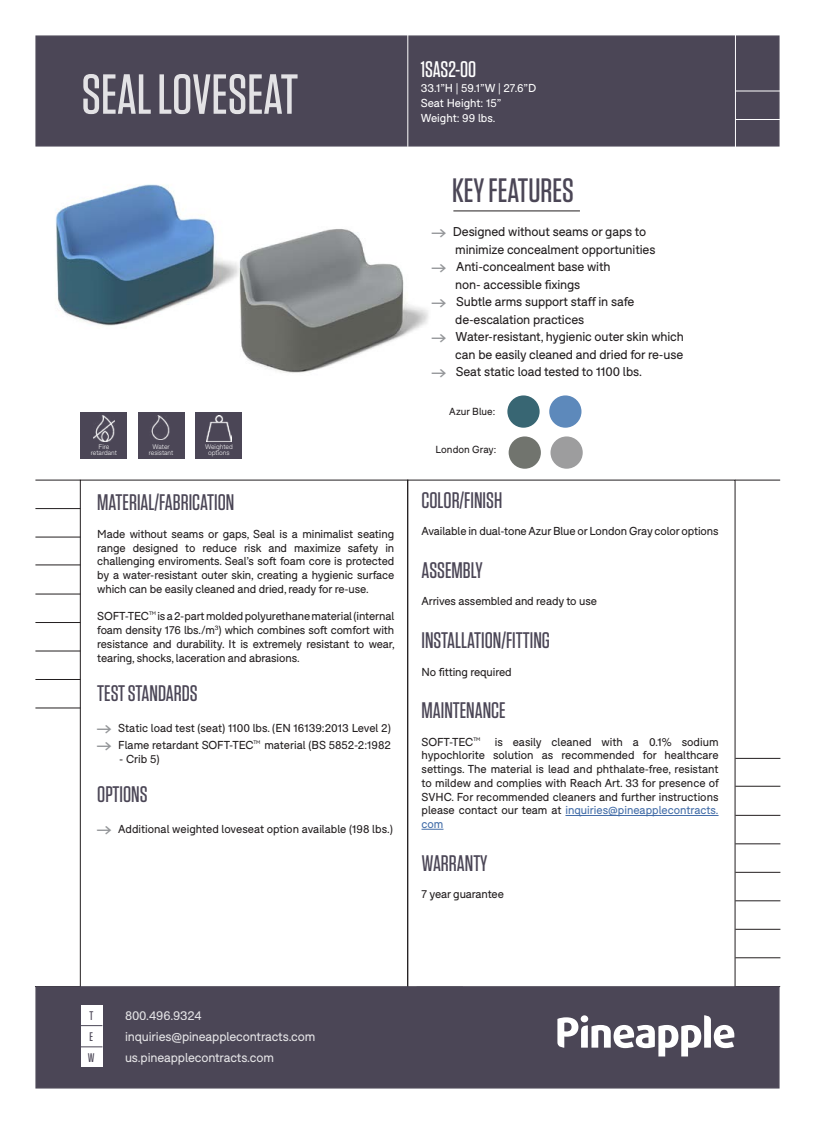
<style>
.page{position:relative;width:815px;height:1124px;background:#fff}
.page>*{position:absolute;margin:0;border:0;box-sizing:border-box;transform-origin:0 0}
.t1{font:500 56.25px "Tungsten";letter-spacing:-.005em;color:#fff}
.t2{font:500 33.75px "Tungsten";color:#4b4656}
.t3{font:500 22.5px "Tungsten";color:#4b4656}
.t4{font:500 22.5px "Tungsten";color:#fff}
.t5{font:12.5px "F37 Bolton";letter-spacing:-.01em;color:#231f20}
.t6{font:12.5px "F37 Bolton";letter-spacing:-.01em;color:#fff}
.t7{font:500 12.5px "Tungsten";color:#4b4656}
.t8{font:11.25px/13.8px "F37 Bolton";letter-spacing:-.01em;color:#231f20;text-align:justify}
.t9{font:11.25px "F37 Bolton";color:#fff}
.FEATURES___OPTIONS_bullets{font:10px "F37 Bolton";letter-spacing:.005em;color:#231f20}
.t10{font:300 6.5px/6.5px "F37 Bolton";color:#fff;text-align:center}
.t11{font:5px "F37 Bolton";color:#231f20}
.s1{font-family:"Pinearrow";font-size:12.5px;color:#939598}
.s2{font-family:"Pinearrow";color:#939598}
.s3{color:#436da8}
</style>
<div class="page">
<div style="left:35px;top:35px;width:745px;height:111px;background:#4b4656;border:1px solid #4b4656"></div>
<div style="left:35px;top:986px;width:745px;height:102px;background:#4b4656;border:1px solid #4b4656"></div>
<hr style="left:735px;top:758px;width:45px;height:1px;background:#231f20">
<hr style="left:735px;top:871px;width:45px;height:1px;background:#231f20">
<hr style="left:735px;top:814px;width:45px;height:1px;background:#231f20">
<hr style="left:735px;top:928px;width:45px;height:1px;background:#231f20">
<hr style="left:735px;top:900px;width:45px;height:1px;background:#231f20">
<hr style="left:735px;top:843px;width:45px;height:1px;background:#231f20">
<hr style="left:735px;top:957px;width:45px;height:1px;background:#231f20">
<hr style="left:565px;top:815px;width:154px;height:1px;background:#436da8">
<svg style="left:422px;top:828px;width:21px;height:1px"></svg>
<hr style="left:735px;top:785px;width:45px;height:1px;background:#231f20">
<svg style="left:557px;top:1015px;width:177px;height:41px"></svg>
<div style="left:581px;top:1015px;width:7px;height:7px;background:#fff;border-radius:50%"></div>
<hr style="left:735px;top:479px;width:45px;height:1px;background:#231f20">
<hr style="left:735px;top:35px;width:1px;height:113px;background:#fff">
<hr style="left:735px;top:91px;width:45px;height:1px;background:#fff">
<hr style="left:735px;top:119px;width:45px;height:1px;background:#fff">
<hr style="left:407px;top:34px;width:1px;height:113px;background:#fff">
<hr style="left:35px;top:536px;width:45px;height:1px;background:#231f20">
<hr style="left:35px;top:650px;width:45px;height:1px;background:#231f20">
<hr style="left:35px;top:593px;width:45px;height:1px;background:#231f20">
<hr style="left:35px;top:479px;width:45px;height:1px;background:#231f20">
<hr style="left:35px;top:707px;width:45px;height:1px;background:#231f20">
<hr style="left:35px;top:679px;width:45px;height:1px;background:#231f20">
<hr style="left:35px;top:622px;width:45px;height:1px;background:#231f20">
<hr style="left:35px;top:508px;width:45px;height:1px;background:#231f20">
<hr style="left:35px;top:564px;width:45px;height:1px;background:#231f20">
<div style="left:81px;top:412px;width:46px;height:46px;background:#4b4656"></div>
<img style="left:94px;top:415px;width:20px;height:26px">
<div style="left:138px;top:412px;width:46px;height:46px;background:#4b4656"></div>
<img style="left:151px;top:415px;width:19px;height:24px">
<div style="left:196px;top:412px;width:46px;height:46px;background:#4b4656"></div>
<img style="left:206px;top:415px;width:26px;height:26px">
<hr style="left:453px;top:210px;width:127px;height:1px;background:#231f20">
<div style="left:507px;top:395px;width:33px;height:32px;background:#386673;border-radius:50%"></div>
<div style="left:509px;top:436px;width:32px;height:32px;background:#71746e;border-radius:50%"></div>
<div style="left:549px;top:395px;width:32px;height:32px;background:#5d89bb;border-radius:50%"></div>
<div style="left:550px;top:436px;width:33px;height:32px;background:#9d9d9e;border-radius:50%"></div>
<img style="left:239px;top:229px;width:190px;height:144px">
<img style="left:56px;top:184px;width:183px;height:142px">
<div style="left:81px;top:1004px;width:21px;height:21px;background:#fff"></div>
<div style="left:81px;top:1025px;width:21px;height:21px;background:#fff"></div>
<svg style="left:81px;top:1025px;width:21px;height:1px"></svg>
<div style="left:81px;top:1046px;width:21px;height:20px;background:#fff"></div>
<svg style="left:81px;top:1046px;width:22px;height:1px"></svg>
<h1 class="t1" style="left:81px;top:65px;width:218px">SEAL LOVESEAT</h1>
<p class="t10" style="left:91px;top:443px;width:28px">Fire retardant</p>
<p class="t10" style="left:149px;top:443px;width:26px">Water resistant</p>
<p class="t10" style="left:205px;top:443px;width:29px">Weighted options</p>
<p class="t10" style="left:92px;top:443px;width:25px">Lifetime</p>
<p class="t10" style="left:89px;top:450px;width:31px">guarantee</p>
<p class="t3" style="left:97px;top:491px;width:139px">MATERIAL/FABRICATION</p>
<p class="t8" style="left:97px;top:527px;width:299px">Made without seams or gaps, Seal is a minimalist seating range designed to reduce risk and maximize safety in challenging enviroments. Seal’s soft foam core is protected by a water-resistant outer skin, creating a hygienic surface which can be easily cleaned and dried, ready for re-use.</p>
<p class="t8" style="left:97px;top:609px;width:53px">SOFT-TEC</p>
<p class="t11" style="left:149px;top:610px;width:9px">TM</p>
<p class="t8" style="left:97px;top:609px;width:299px;text-indent:60px">is a 2-part molded polyurethane material (internal foam density 176 lbs./m<sup>3</sup>) which combines soft comfort with resistance and durability. It is extremely resistant to wear, tearing, shocks, laceration and abrasions.</p>
<p class="t3" style="left:97px;top:681px;width:102px">TEST STANDARDS</p>
<p class="t8" style="left:97px;top:721px;width:295px"><span class="s1">A</span> Static load test (seat) 1100 lbs. (EN 16139:2013 Level 2)</p>
<p class="t8" style="left:97px;top:738px;width:158px"><span class="s1">A</span> Flame retardant SOFT-TEC</p>
<p class="t11" style="left:253px;top:739px;width:9px">TM</p>
<p class="t8" style="left:264px;top:738px;width:128px">material (BS 5852-2:1982</p>
<p class="t8" style="left:119px;top:752px;width:42px">- Crib 5)</p>
<p class="t3" style="left:97px;top:782px;width:52px">OPTIONS</p>
<p class="t8" style="left:97px;top:822px;width:297px"><span class="s1">A</span> Additional weighted loveseat option available (198 lbs.)</p>
<p class="t4" style="left:421px;top:57px;width:57px">1SAS2-00</p>
<p class="t9" style="left:421px;top:81px;width:117px">33.1”H | 59.1”W | 27.6”D</p>
<p class="t9" style="left:421px;top:96px;width:82px">Seat Height: 15”</p>
<p class="t9" style="left:421px;top:111px;width:76px">Weight: 99 lbs.</p>
<p class="t2" style="left:452px;top:173px;width:123px">KEY FEATURES</p>
<p class="t5" style="left:432px;top:224px;width:216px"><span class="s2">A</span> Designed without seams or gaps to</p>
<p class="t5" style="left:455px;top:242px;width:202px">minimize concealment opportunities</p>
<p class="t5" style="left:432px;top:259px;width:180px"><span class="s2">A</span> Anti-concealment base with</p>
<p class="t5" style="left:455px;top:277px;width:127px">non- accessible fixings</p>
<p class="t5" style="left:432px;top:294px;width:204px"><span class="s2">A</span> Subtle arms support staff in safe</p>
<p class="t5" style="left:455px;top:312px;width:130px">de-escalation practices</p>
<p class="t5" style="left:432px;top:329px;width:253px"><span class="s2">A</span> Water-resistant, hygienic outer skin which</p>
<p class="t5" style="left:455px;top:347px;width:229px">can be easily cleaned and dried for re-use</p>
<p class="t5" style="left:432px;top:364px;width:212px"><span class="s2">A</span> Seat static load tested to 1100 lbs.</p>
<p class="FEATURES___OPTIONS_bullets" style="left:449px;top:405px;width:48px">Azur Blue:</p>
<p class="FEATURES___OPTIONS_bullets" style="left:435px;top:443px;width:62px">London Gray:</p>
<p class="t3" style="left:422px;top:488px;width:82px">COLOR/FINISH</p>
<p class="t8" style="left:422px;top:524px;width:298px">Available in dual-tone Azur Blue or London Gray color options</p>
<p class="t3" style="left:422px;top:558px;width:63px">ASSEMBLY</p>
<p class="t8" style="left:422px;top:594px;width:177px">Arrives assembled and ready to use</p>
<p class="t3" style="left:422px;top:628px;width:130px">INSTALLATION/FITTING</p>
<p class="t8" style="left:422px;top:664px;width:92px">No fitting required</p>
<p class="t3" style="left:422px;top:698px;width:86px">MAINTENANCE</p>
<p class="t8" style="left:422px;top:734px;width:53px">SOFT-TEC</p>
<p class="t11" style="left:473px;top:735px;width:9px">TM</p>
<p class="t8" style="left:422px;top:734px;width:299px;text-indent:73px">is easily cleaned with a 0.1% sodium hypochlorite solution as recommended for healthcare settings. The material is lead and phthalate-free, resistant to mildew and complies with Reach Art. 33 for presence of SVHC. For recommended cleaners and further instructions please contact our team at <span class="s3">inquiries@pineapplecontracts. com</span></p>
<p class="t3" style="left:422px;top:851px;width:67px">WARRANTY</p>
<p class="t8" style="left:422px;top:887px;width:84px">7 year guarantee</p>
<p class="t7" style="left:89px;top:1009px;width:5px">T</p>
<p class="t6" style="left:125px;top:1007px;width:78px">800.496.9324</p>
<p class="t7" style="left:89px;top:1029px;width:5px">E</p>
<p class="t6" style="left:125px;top:1028px;width:192px">inquiries@pineapplecontracts.com</p>
<p class="t7" style="left:88px;top:1050px;width:8px">W</p>
<p class="t6" style="left:125px;top:1049px;width:151px">us.pineapplecontracts.com</p>
</div>
